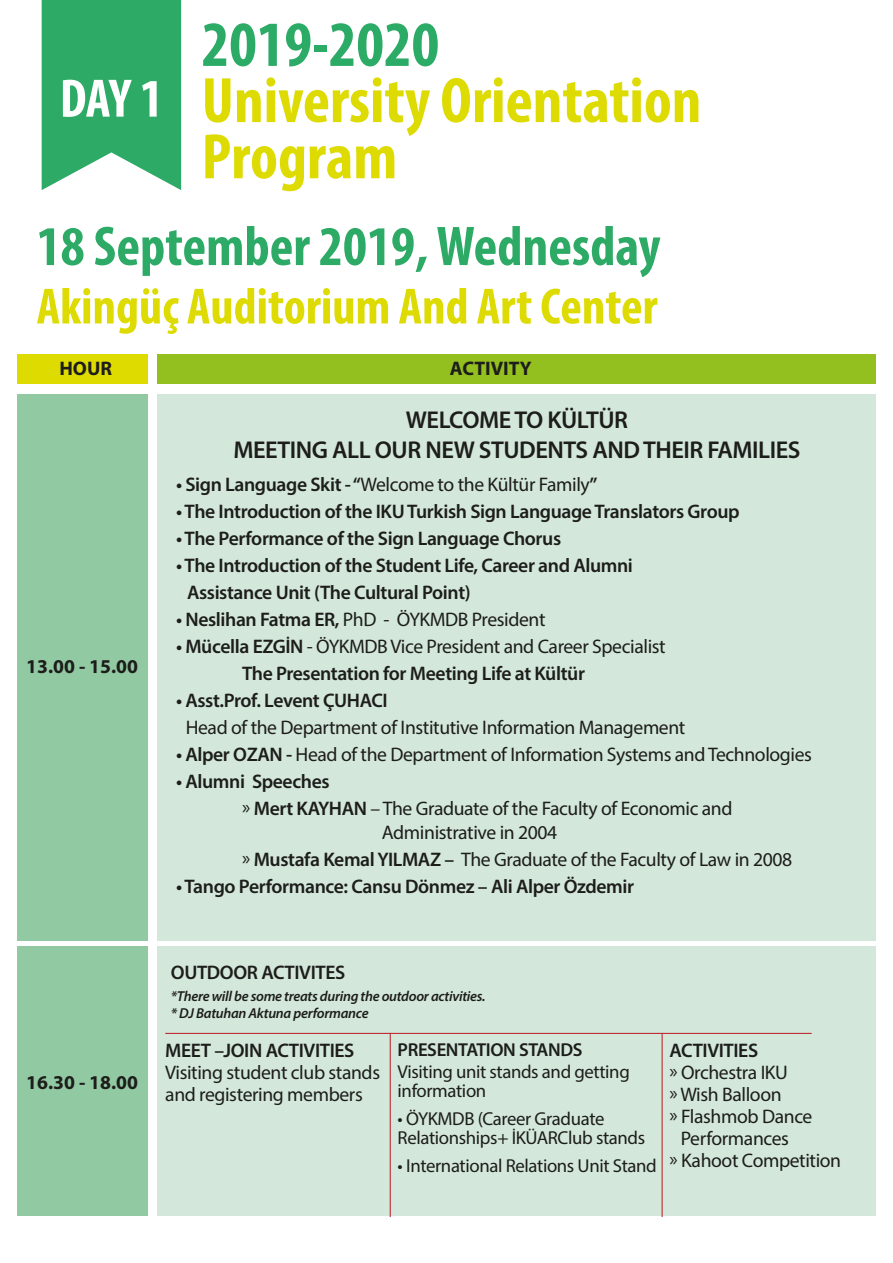
<style>
.page{position:relative;width:893px;height:1263px;background:#fff}
.page>*{position:absolute;margin:0;border:0;box-sizing:border-box;transform-origin:0 0}
.t1{font:700 condensed 64.8px/56.1px "Myriad Pro";color:#dddb01}
.t2{font:700 condensed 64.8px "Myriad Pro";color:#2cab67}
.t3{font:700 condensed 56.4px "Myriad Pro";color:#2dab66}
.t4{font:700 condensed 54.6px "Myriad Pro";color:#fff}
.t5{font:700 condensed 51.3px "Myriad Pro";color:#dddb01}
.t6{font:600 24.45px/30.5px "Myriad Pro";letter-spacing:-.02em;color:#1d1d1b;text-align:center}
.t7{font:19.65px/27px "Myriad Pro";letter-spacing:-.02em;color:#1d1d1b}
.t8{font:600 19.65px/27px "Myriad Pro";letter-spacing:-.02em;color:#1d1d1b}
.t9{font:700 19.65px "Myriad Pro";color:#1d1d1b}
.t10{font:18.75px/19.2px "Myriad Pro";letter-spacing:-.02em;color:#1d1d1b}
.t11{font:600 18.75px "Myriad Pro";letter-spacing:-.02em;color:#1d1d1b}
.t12{font:italic 600 14.4px/17px "Myriad Pro";letter-spacing:-.02em;color:#1d1d1b}
.s1{font-weight:600}
.s2{font-weight:400}
</style>
<div class="page">
<svg style="left:42px;top:0;width:139px;height:190px;background:#41b375"></svg>
<div style="left:158px;top:947px;width:718px;height:269px;background:#d3e8da"></div>
<div style="left:158px;top:394px;width:718px;height:546px;background:#d3e8da"></div>
<div style="left:17px;top:947px;width:130px;height:269px;background:#91caa2"></div>
<div style="left:17px;top:394px;width:130px;height:546px;background:#91caa2"></div>
<div style="left:158px;top:355px;width:718px;height:29px;background:#93c01f"></div>
<div style="left:17px;top:355px;width:130px;height:29px;background:#dddb00"></div>
<hr style="left:165px;top:1033px;width:647px;height:1px;background:#bd1622">
<hr style="left:390px;top:1033px;width:1px;height:184px;background:#bd1622">
<hr style="left:662px;top:1033px;width:1px;height:184px;background:#bd1622">
<h1 class="t2" style="left:202px;top:4px;width:239px">2019-2020</h1>
<h1 class="t1" style="left:202px;top:71px;width:501px">University Orientation<br>Program</h1>
<h2 class="t3" style="left:37px;top:211px;width:625px">18 September 2019, Wednesday</h2>
<h3 class="t5" style="left:37px;top:274px;width:622px">Akingüç Auditorium And Art Center</h3>
<h3 class="t4" style="left:60px;top:64px;width:105px">DAY 1</h3>
<p class="t9" style="left:59px;top:356px;width:54px">HOUR</p>
<p class="t9" style="left:26px;top:654px;width:113px">13.00 - 15.00</p>
<p class="t9" style="left:26px;top:1070px;width:113px">16.30 - 18.00</p>
<p class="t9" style="left:450px;top:356px;width:83px">ACTIVITY</p>
<p class="t6" style="left:234px;top:404px;width:568px">WELCOME TO KÜLTÜR<br>MEETING ALL OUR NEW STUDENTS AND THEIR FAMILIES</p>
<p class="t7" style="left:176px;top:471px;width:423px"><span class="s1">• Sign Language Skit - “</span>Welcome to the Kültür Family<span class="s1">”</span></p>
<p class="t8" style="left:176px;top:498px;width:565px">• The Introduction of the IKU Turkish Sign Language Translators Group</p>
<p class="t8" style="left:176px;top:525px;width:387px">• The Performance of the Sign Language Chorus</p>
<p class="t8" style="left:187px;top:552px;width:447px;text-indent:-11px">• The Introduction of the Student Life, Career and Alumni<br>Assistance Unit (The Cultural Point)</p>
<p class="t7" style="left:176px;top:606px;width:371px"><span class="s1">• Neslihan Fatma ER,</span> PhD - ÖYKMDB President</p>
<p class="t8" style="left:242px;top:633px;width:425px;text-indent:-66px">• Mücella EZGİN <span class="s2">- ÖYKMDB Vice President and Career Specialist<br></span>The Presentation for Meeting Life at Kültür</p>
<p class="t8" style="left:176px;top:687px;width:213px">• Asst.Prof. Levent ÇUHACI</p>
<p class="t7" style="left:186px;top:714px;width:501px">Head of the Department of Institutive Information Management</p>
<p class="t7" style="left:176px;top:741px;width:637px"><span class="s1">• Alper OZAN -</span> Head of the Department of Information Systems and Technologies</p>
<p class="t7" style="left:242px;top:768px;width:492px;text-indent:-66px"><span class="s1">• Alumni Speeches<br></span>» <span class="s1">Mert KAYHAN</span> – The Graduate of the Faculty of Economic and</p>
<p class="t7" style="left:242px;top:819px;width:552px;text-indent:140px">Administrative in 2004<br>» <span class="s1">Mustafa Kemal YILMAZ –</span> The Graduate of the Faculty of Law in 2008</p>
<p class="t8" style="left:176px;top:873px;width:460px">• Tango Performance: Cansu Dönmez – Ali Alper Özdemir</p>
<p class="t8" style="left:171px;top:958px;width:176px">OUTDOOR ACTIVITES</p>
<p class="t12" style="left:171px;top:987px;width:316px">*There will be some treats during the outdoor activities. * DJ Batuhan Aktuna performance</p>
<p class="t8" style="left:165px;top:1036px;width:191px">MEET –JOIN ACTIVITIES</p>
<p class="t7" style="left:165px;top:1061px;width:216px;line-height:22px">Visiting student club stands and registering members</p>
<p class="t11" style="left:398px;top:1038px;width:186px">PRESENTATION STANDS</p>
<p class="t10" style="left:398px;top:1062px;width:234px">Visiting unit stands and getting information</p>
<p class="t10" style="left:398px;top:1109px;width:249px">• ÖYKMDB (Career Graduate<br>Relationships+ İKÜARClub stands</p>
<p class="t10" style="left:398px;top:1156px;width:261px">• International Relations Unit Stand</p>
<p class="t8" style="left:669px;top:1036px;width:90px">ACTIVITIES</p>
<p class="t7" style="left:669px;top:1058px;width:120px">» Orchestra IKU</p>
<p class="t7" style="left:669px;top:1080px;width:114px">» Wish Balloon</p>
<p class="t7" style="left:669px;top:1102px;width:145px">» Flashmob Dance</p>
<p class="t7" style="left:681px;top:1125px;width:110px">Performances</p>
<p class="t7" style="left:669px;top:1147px;width:173px">» Kahoot Competition</p>
</div>
